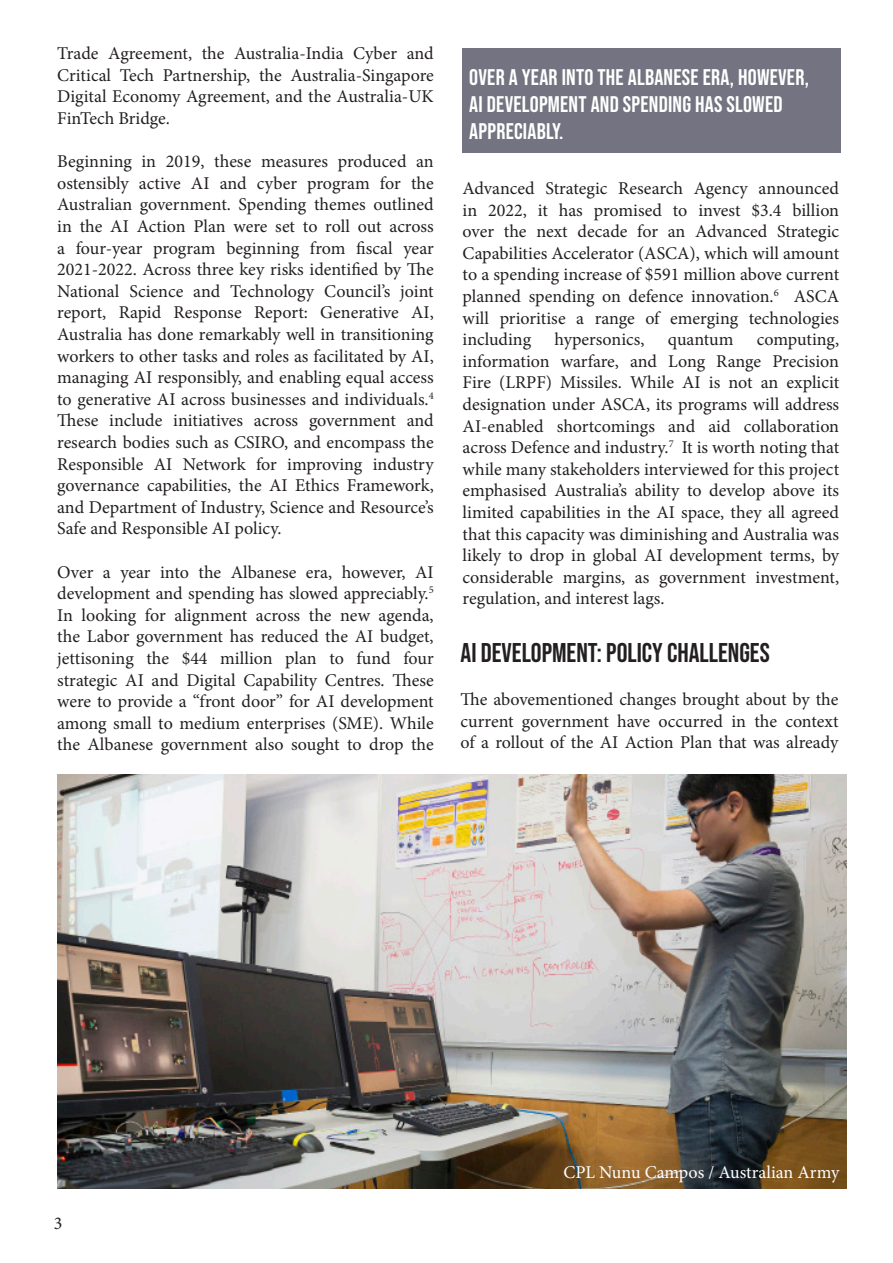
<style>
.page{position:relative;width:893px;height:1263px;background:#fff}
.page>*{position:absolute;margin:0;border:0;box-sizing:border-box;transform-origin:0 0}
.t1{font:27px "Bebas Neue";color:#231f20}
.t2{font:22.5px/27px "Bebas Neue";letter-spacing:.01em;color:#fff}
.t3{font:18px/21.6px "Minion Pro";color:#231f20;text-align:justify}
.t4{font:18px "Minion Pro";color:#fff}
</style>
<div class="page">
<img style="left:57px;top:774px;width:789px;height:414px">
<div style="left:463px;top:48px;width:378px;height:105px;background:#737381"></div>
<p class="t3" style="left:57px;top:43px;width:378px">Trade Agreement, the Australia-India Cyber and Critical Tech Partnership, the Australia-Singapore Digital Economy Agreement, and the Australia-UK FinTech Bridge.</p>
<p class="t3" style="left:57px;top:151px;width:378px">Beginning in 2019, these measures produced an ostensibly active AI and cyber program for the Australian government. Spending themes outlined in the AI Action Plan were set to roll out across a four-year program beginning from fiscal year 2021-2022. Across three key risks identified by The National Science and Technology Council’s joint report, Rapid Response Report: Generative AI, Australia has done remarkably well in transitioning workers to other tasks and roles as facilitated by AI, managing AI responsibly, and enabling equal access to generative AI across businesses and individuals.<sup>4<br></sup>These include initiatives across government and research bodies such as CSIRO, and encompass the Responsible AI Network for improving industry governance capabilities, the AI Ethics Framework, and Department of Industry, Science and Resource’s Safe and Responsible AI policy.</p>
<p class="t3" style="left:57px;top:561px;width:378px">Over a year into the Albanese era, however, AI development and spending has slowed appreciably.<sup>5<br></sup>In looking for alignment across the new agenda, the Labor government has reduced the AI budget, jettisoning the $44 million plan to fund four strategic AI and Digital Capability Centres. These were to provide a “front door” for AI development among small to medium enterprises (SME). While the Albanese government also sought to drop the</p>
<p class="t2" style="left:469px;top:64px;width:341px">OVER A YEAR INTO THE ALBANESE ERA, HOWEVER,<br>AI DEVELOPMENT AND SPENDING HAS SLOWED<br>APPRECIABLY.</p>
<p class="t3" style="left:463px;top:178px;width:378px">Advanced Strategic Research Agency announced in 2022, it has promised to invest $3.4 billion over the next decade for an Advanced Strategic Capabilities Accelerator (ASCA), which will amount to a spending increase of $591 million above current planned spending on defence innovation.<sup>6</sup> ASCA will prioritise a range of emerging technologies including</p>
<p class="t3" style="left:554px;top:329px;width:91px">hypersonics,</p>
<p class="t3" style="left:668px;top:329px;width:67px">quantum</p>
<p class="t3" style="left:463px;top:329px;width:378px;text-indent:294px">computing, information warfare, and Long Range Precision Fire (LRPF) Missiles. While AI is not an explicit designation under ASCA, its programs will address AI-enabled shortcomings and aid collaboration across Defence and industry.<sup>7</sup> It is worth noting that while many stakeholders interviewed for this project emphasised Australia’s ability to develop above its limited capabilities in the AI space, they all agreed that this capacity was diminishing and Australia was likely to drop in global AI development terms, by considerable margins, as government investment, regulation, and interest lags.</p>
<p class="t1" style="left:460px;top:637px;width:311px">AI DEVELOPMENT: POLICY CHALLENGES</p>
<p class="t3" style="left:460px;top:688px;width:379px">The abovementioned changes brought about by the current government have occurred in the context of a rollout of the AI Action Plan that was already</p>
<p class="t3" style="left:54px;top:1213px;width:10px">3</p>
<p class="t4" style="left:563px;top:1160px;width:277px">CPL Nunu Campos / Australian Army</p>
</div>
